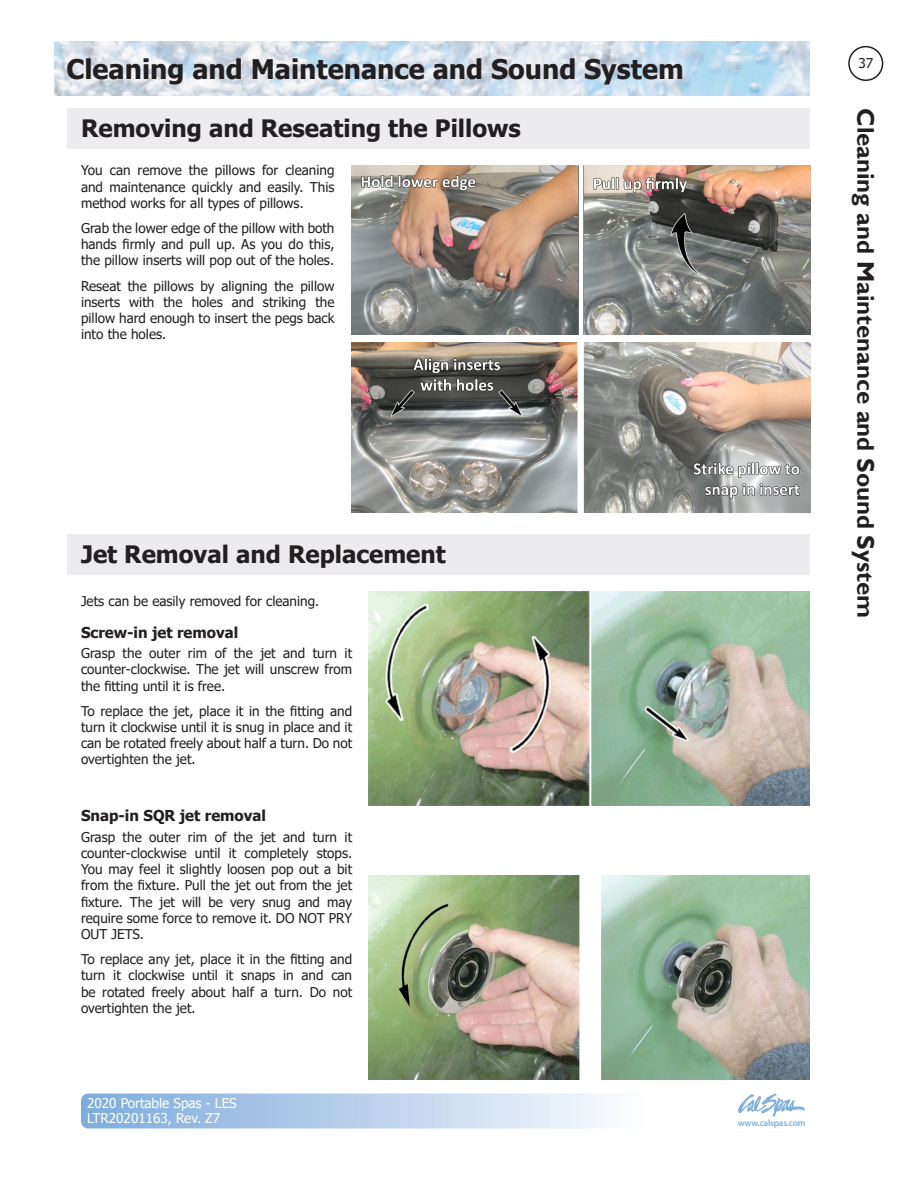
<style>
.page{position:relative;width:918px;height:1188px;background:#fff}
.page>*{position:absolute;margin:0;border:0;box-sizing:border-box;transform-origin:0 0}
.Heading_2{font:700 27px "Tahoma";color:#231f20}
.Heading_2-2{font:700 24px "Tahoma";color:#231f20}
.t1{font:700 24px "Gill Sans";color:#231f20}
.Heading_4{font:700 15px "Tahoma";color:#231f20}
.t2{font:13.5px/16.2px "Tahoma";color:#231f20;text-align:justify}
.t3{font:13.5px/14.7px "Tahoma";color:#fff}
.t4{font:600 9.3px "Myriad Pro";letter-spacing:-.03em;color:#7fafdd}
</style>
<div class="page">
<div style="left:81px;top:1094px;width:729px;height:34px;background:linear-gradient(to right,#81addc,#fff);border-radius:7px"></div>
<svg style="left:738px;top:1094px;width:67px;height:23px"></svg>
<div style="left:848px;top:46px;width:35px;height:35px;border:2px solid #231f20;border-radius:50%"></div>
<img style="left:351px;top:165px;width:459px;height:170px">
<img style="left:351px;top:342px;width:459px;height:170px">
<img style="left:368px;top:591px;width:442px;height:214px">
<img style="left:368px;top:876px;width:442px;height:204px">
<div style="left:68px;top:108px;width:742px;height:40px;background:#ececee"></div>
<div style="left:68px;top:534px;width:742px;height:40px;background:#ececee"></div>
<img style="left:54px;top:42px;width:756px;height:54px">
<p class="Heading_2" style="left:66px;top:50px;width:619px">Cleaning and Maintenance and Sound System</p>
<p class="Heading_2-2" style="left:81px;top:112px;width:441px">Removing and Reseating the Pillows</p>
<p class="t2" style="left:81px;top:163px;width:255px">You can remove the pillows for cleaning and maintenance quickly and easily. This method works for all types of pillows.</p>
<p class="t2" style="left:81px;top:221px;width:255px">Grab the lower edge of the pillow with both hands firmly and pull up. As you do this, the pillow inserts will pop out of the holes.</p>
<p class="t2" style="left:81px;top:278px;width:255px">Reseat the pillows by aligning the pillow inserts with the holes and striking the pillow hard enough to insert the pegs back into the holes.</p>
<p class="Heading_2-2" style="left:81px;top:538px;width:366px">Jet Removal and Replacement</p>
<p class="t2" style="left:81px;top:594px;width:240px">Jets can be easily removed for cleaning.</p>
<p class="Heading_4" style="left:81px;top:622px;width:159px">Screw-in jet removal</p>
<p class="t2" style="left:81px;top:646px;width:273px">Grasp the outer rim of the jet and turn it counter-clockwise. The jet will unscrew from the fitting until it is free.</p>
<p class="t2" style="left:81px;top:704px;width:273px">To replace the jet, place it in the fitting and turn it clockwise until it is snug in place and it can be rotated freely about half a turn. Do not overtighten the jet.</p>
<p class="Heading_4" style="left:81px;top:805px;width:187px">Snap-in SQR jet removal</p>
<p class="t2" style="left:81px;top:830px;width:273px">Grasp the outer rim of the jet and turn it counter-clockwise until it completely stops.<br>You may feel it slightly loosen pop out a bit from the fixture. Pull the jet out from the jet fixture. The jet will be very snug and may require some force to remove it. DO NOT PRY OUT JETS.</p>
<p class="t2" style="left:81px;top:952px;width:273px">To replace any jet, place it in the fitting and turn it clockwise until it snaps in and can be rotated freely about half a turn. Do not overtighten the jet.</p>
<p class="t3" style="left:87px;top:1097px;width:151px">2020 Portable Spas - LES<br>LTR20201163, Rev. Z7</p>
<p class="t2" style="left:858px;top:55px;width:16px">37</p>
<h2 class="t1" style="left:880px;top:108px;width:512px;rotate:90deg">Cleaning and Maintenance and Sound System</h2>
<p class="t4" style="left:738px;top:1117px;width:69px">www.calspas.com</p>
</div>
